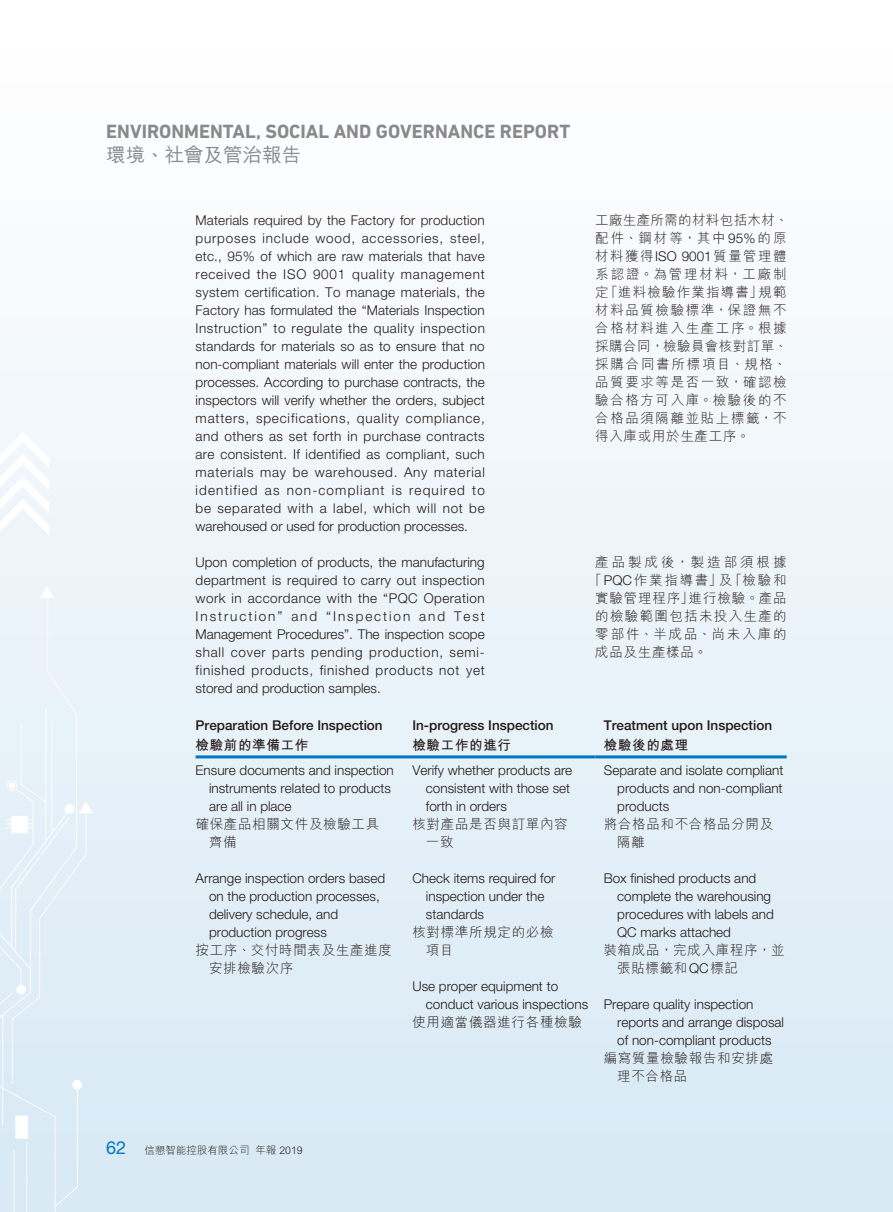
<style>
.page{position:relative;width:893px;height:1212px;background:#fff}
.page>*{position:absolute;margin:0;border:0;box-sizing:border-box;transform-origin:0 0}
.t1{font:700 19.5px "DIN Next LT Pro";color:#898989}
.t2{font:500 19.5px "M Hei HK";color:#898989}
.t3{font:300 13.5px/18px "Helvetica Neue LT Std";color:#231916}
.t4{font:300 13.5px/18px "M Hei HK";letter-spacing:.115em;color:#231916}
.t5{font:300 13.5px/18px "M Hei HK";letter-spacing:.05em;color:#231916}
.t6{font:500 13.5px "Helvetica Neue LT Std";color:#231916}
.t7{font:700 13.5px "M Hei HK";letter-spacing:.05em;color:#231916}
.t8{font:300 13.5px "M Hei HK";letter-spacing:.13em;color:#231916}
.t9{font:300 13.5px "M Hei HK";letter-spacing:.1em;color:#231916}
.t10{font:300 13.5px "M Hei HK";letter-spacing:.14em;color:#231916}
.t11{font:300 13.5px "M Hei HK";letter-spacing:.22em;color:#231916}
.t12{font:300 10.5px "M Hei HK";color:#231916}
.s1{font-family:"Helvetica Neue LT Std"}
.s2{font-family:"Helvetica Neue LT Std";font-weight:400;font-size:18px;color:#0075c1}
</style>
<div class="page">
<div style="left:0;top:0;width:893px;height:1212px;background:linear-gradient(to bottom,#fff,#d7e9f5)"></div>
<svg style="left:0;top:586px;width:93px;height:626px;background:#e3eff7"></svg>
<svg style="left:0;top:432px;width:49px;height:104px"></svg>
<hr style="left:196px;top:755px;width:208px;height:3px;background:#0075c1">
<hr style="left:404px;top:755px;width:191px;height:3px;background:#0075c1">
<hr style="left:595px;top:755px;width:192px;height:3px;background:#0075c1">
<h1 class="t1" style="left:106px;top:120px;width:465px">ENVIRONMENTAL, SOCIAL AND GOVERNANCE REPORT</h1>
<h1 class="t2" style="left:106px;top:140px;width:196px">環境、社會及管治報告</h1>
<p class="t4" style="left:595px;top:210px;width:195px">工廠生產所需的材料包括木材、配件、鋼材等，其中<span class="s1">95%</span>的原材料獲得<span class="s1">ISO 9001</span>質量管理體系認證。為管理材料，工廠制定「進料檢驗作業指導書」規範材料品質檢驗標準，保證無不合格材料進入生產工序。根據採購合同，檢驗員會核對訂單、採購合同書所標項目、規格、品質要求等是否一致，確認檢驗合格方可入庫。檢驗後的不合格品須隔離並貼上標籤，不得入庫或用於生產工序。</p>
<p class="t3" style="left:196px;top:211px;width:291px;text-align:justify">Materials required by the Factory for production purposes include wood, accessories, steel, etc., 95% of which are raw materials that have received the ISO 9001 quality management system certification. To manage materials, the Factory has formulated the “Materials Inspection Instruction” to regulate the quality inspection standards for materials so as to ensure that no non-compliant materials will enter the production processes. According to purchase contracts, the inspectors will verify whether the orders, subject matters, specifications, quality compliance, and others as set forth in purchase contracts are consistent. If identified as compliant, such materials may be warehoused. Any material identified as non-compliant is required to be separated with a label, which will not be warehoused or used for production processes.</p>
<p class="t3" style="left:196px;top:552px;width:291px;text-align:justify">Upon completion of products, the manufacturing department is required to carry out inspection work in accordance with the “PQC Operation Instruction” and “Inspection and Test Management Procedures”. The inspection scope shall cover parts pending production, semi&shy;finished products, finished products not yet stored and production samples.</p>
<p class="t6" style="left:196px;top:717px;width:189px">Preparation Before Inspection</p>
<p class="t6" style="left:412px;top:717px;width:143px">In-progress Inspection</p>
<p class="t6" style="left:604px;top:717px;width:170px">Treatment upon Inspection</p>
<p class="t7" style="left:196px;top:735px;width:114px">檢驗前的準備工作</p>
<p class="t7" style="left:412px;top:735px;width:100px">檢驗工作的進行</p>
<p class="t7" style="left:604px;top:735px;width:86px">檢驗後的處理</p>
<p class="t3" style="left:209px;top:761px;width:186px;text-indent:-13px">Ensure documents and inspection instruments related to products are all in place</p>
<p class="t3" style="left:426px;top:760px;width:148px;text-indent:-13px">Verify whether products are consistent with those set forth in orders</p>
<p class="t3" style="left:617px;top:760px;width:168px;text-align:justify;text-indent:-13px">Separate and isolate compliant products and non-compliant products</p>
<p class="t5" style="left:209px;top:814px;width:172px;text-indent:-13px">確保產品相關文件及檢驗工具齊備</p>
<p class="t5" style="left:426px;top:814px;width:143px;text-indent:-13px">核對產品是否與訂單內容一致</p>
<p class="t5" style="left:617px;top:814px;width:157px;text-indent:-13px">將合格品和不合格品分開及隔離</p>
<p class="t3" style="left:209px;top:868px;width:178px;text-indent:-13px">Arrange inspection orders based on the production processes, delivery schedule, and production progress</p>
<p class="t3" style="left:426px;top:868px;width:131px;text-indent:-13px">Check items required for inspection under the standards</p>
<p class="t11" style="left:595px;top:555px;width:193px">產品製成後，製造部須根據</p>
<p class="t8" style="left:588px;top:573px;width:200px">「<span class="s1">PQC</span>作業指導書」及「檢驗和</p>
<p class="t5" style="left:595px;top:588px;width:193px">實驗管理程序」進行檢驗。產品</p>
<p class="t9" style="left:595px;top:609px;width:193px">的檢驗範圍包括未投入生產的</p>
<p class="t10" style="left:595px;top:627px;width:193px">零部件、半成品、尚未入庫的</p>
<p class="t5" style="left:595px;top:642px;width:114px">成品及生產樣品。</p>
<p class="t3" style="left:617px;top:868px;width:158px;text-indent:-13px">Box finished products and complete the warehousing procedures with labels and<br>QC marks attached</p>
<p class="t5" style="left:426px;top:922px;width:129px;text-indent:-13px">核對標準所規定的必檢項目</p>
<p class="t5" style="left:209px;top:940px;width:184px;text-indent:-13px">按工序、交付時間表及生產進度安排檢驗次序</p>
<p class="t5" style="left:617px;top:940px;width:169px;text-indent:-13px">裝箱成品，完成入庫程序，並張貼標籤和<span class="s1">QC</span>標記</p>
<p class="t3" style="left:426px;top:976px;width:164px;text-indent:-13px">Use proper equipment to conduct various inspections</p>
<p class="t5" style="left:412px;top:1012px;width:171px">使用適當儀器進行各種檢驗</p>
<p class="t3" style="left:617px;top:994px;width:168px;text-indent:-13px">Prepare quality inspection reports and arrange disposal of non-compliant products</p>
<p class="t5" style="left:617px;top:1048px;width:157px;text-indent:-13px">編寫質量檢驗報告和安排處理不合格品</p>
<p class="t12" style="left:106px;top:1144px;width:198px"><span class="s2">62</span> 信懇智能控股有限公司 年報 2019</p>
</div>
